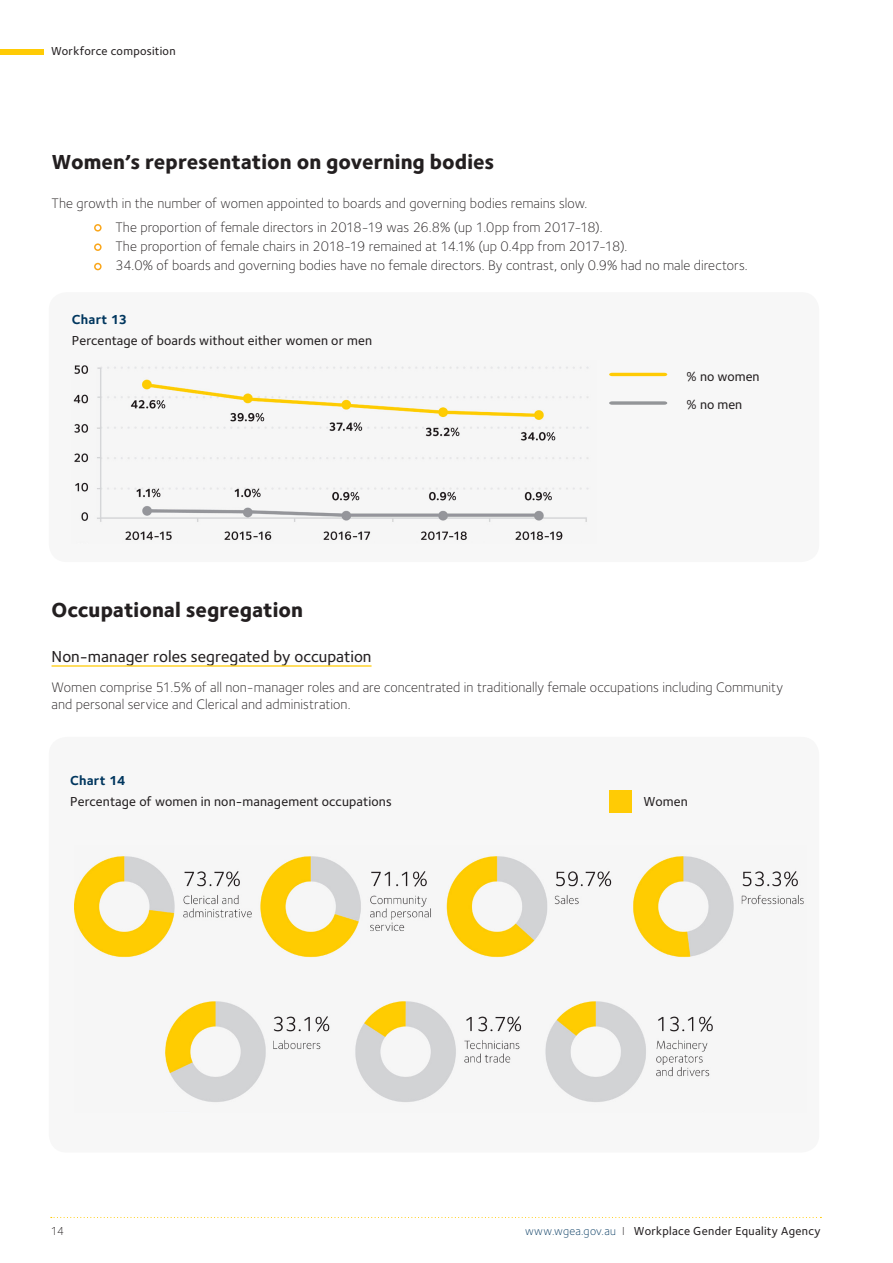
<style>
.page{position:relative;width:893px;height:1263px;background:#fff}
.page>*{position:absolute;margin:0;border:0;box-sizing:border-box;transform-origin:0 0}
.H3_Sub_Header_no_lin{font:800 21px "Foundry Sterling";letter-spacing:.005em;color:#231f20}
.P_Body_Copy_-_legit{font:800 21px "Foundry Sterling";color:#231f20}
.H4_Sub_Header_with_l{font:500 16.5px "Foundry Sterling";color:#231f20}
.P_Body_Copy_-_Bullet{font:300 14.25px "Foundry Sterling";letter-spacing:.005em;color:#231f20}
.P_Body_Copy_-_legit-2{font:300 14.25px/17.2px "Foundry Sterling";letter-spacing:.005em;color:#231f20}
.H5_Table_Headings{font:500 13.5px/27.8px "Foundry Sterling";letter-spacing:.01em;color:#231f20}
.P_Body_Copy_-_legit-3{font:700 13.5px "Foundry Sterling";letter-spacing:.015em;color:#00365e}
.t1{font:500 12px "Foundry Sterling";letter-spacing:.025em;color:#231f20}
.t2{font:300 12px "Foundry Sterling";color:#231f20}
.s1{font-weight:300;color:#00365e}
.s2{font-weight:300}
</style>
<div class="page">
<svg style="left:51px;top:1217px;width:770px;height:1px"></svg>
<div style="left:49px;top:292px;width:770px;height:270px;background:#f7f7f7;border-radius:18px"></div>
<div style="left:49px;top:737px;width:770px;height:415px;background:#f7f7f7;border-radius:18px"></div>
<img style="left:73px;top:365px;width:516px;height:175px">
<img style="left:74px;top:856px;width:730px;height:246px">
<hr style="left:52px;top:665px;width:320px;height:2px;background:#ffcb05">
<div style="left:94px;top:224px;width:8px;height:8px;border:2px solid #faa61a;border-radius:50%"></div>
<div style="left:94px;top:243px;width:8px;height:8px;border:2px solid #faa61a;border-radius:50%"></div>
<div style="left:94px;top:263px;width:8px;height:7px;border:2px solid #faa61a;border-radius:50%"></div>
<svg style="left:609px;top:373px;width:58px;height:3px"></svg>
<svg style="left:609px;top:401px;width:58px;height:4px"></svg>
<div style="left:609px;top:790px;width:23px;height:23px;background:#ffcb05"></div>
<div style="left:0;top:49px;width:44px;height:6px;background:#ffcb05"></div>
<p class="t1" style="left:51px;top:44px;width:126px">Workforce composition</p>
<p class="H3_Sub_Header_no_lin" style="left:52px;top:149px;width:444px">Women’s representation on governing bodies</p>
<p class="P_Body_Copy_-_legit-2" style="left:52px;top:195px;width:537px">The growth in the number of women appointed to boards and governing bodies remains slow.</p>
<p class="P_Body_Copy_-_Bullet" style="left:115px;top:219px;width:489px">The proportion of female directors in 2018-19 was 26.8% (up 1.0pp from 2017-18).</p>
<p class="P_Body_Copy_-_Bullet" style="left:115px;top:238px;width:514px">The proportion of female chairs in 2018-19 remained at 14.1% (up 0.4pp from 2017-18).</p>
<p class="P_Body_Copy_-_Bullet" style="left:115px;top:257px;width:634px">34.0% of boards and governing bodies have no female directors. By contrast, only 0.9% had no male directors.</p>
<p class="P_Body_Copy_-_legit-3" style="left:72px;top:311px;width:57px">Chart 13</p>
<p class="H5_Table_Headings" style="left:72px;top:327px;width:302px">Percentage of boards without either women or men</p>
<p class="H5_Table_Headings" style="left:687px;top:363px;width:74px">% no women % no men</p>
<p class="P_Body_Copy_-_legit" style="left:52px;top:597px;width:253px">Occupational segregation</p>
<p class="H4_Sub_Header_with_l" style="left:52px;top:646px;width:321px">Non-manager roles segregated by occupation</p>
<p class="P_Body_Copy_-_legit-2" style="left:52px;top:678px;width:733px">Women comprise 51.5% of all non-manager roles and are concentrated in traditionally female occupations including Community and personal service and Clerical and administration.</p>
<p class="P_Body_Copy_-_legit-3" style="left:70px;top:772px;width:57px">Chart 14</p>
<p class="H5_Table_Headings" style="left:70px;top:788px;width:323px">Percentage of women in non-management occupations</p>
<p class="H5_Table_Headings" style="left:643px;top:788px;width:46px">Women</p>
<p class="t2" style="left:51px;top:1224px;width:15px">14</p>
<p class="t1" style="left:525px;top:1224px;width:297px"><span class="s1">www.wgea.gov.au</span> <span class="s2">I</span> Workplace Gender Equality Agency</p>
</div>
